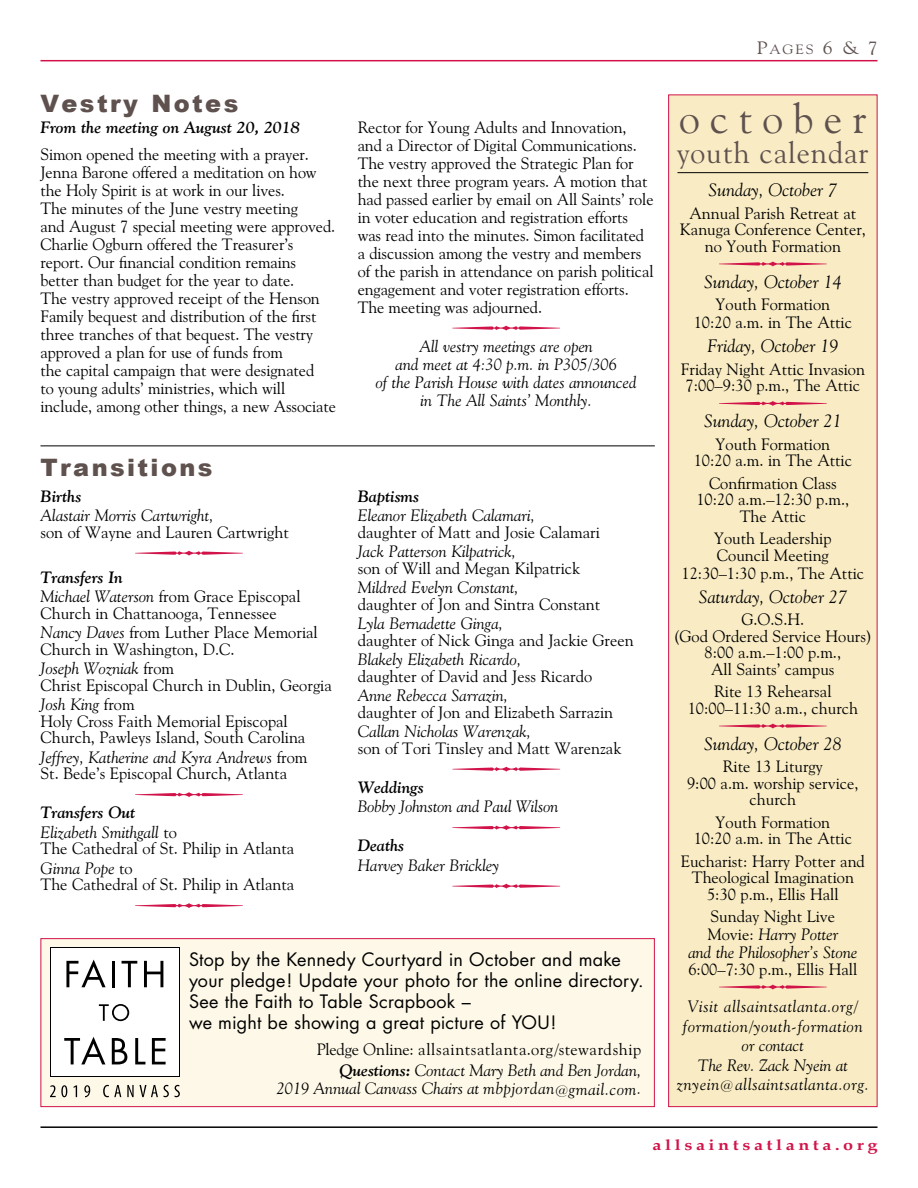
<style>
.page{position:relative;width:918px;height:1188px;background:#fff}
.page>*{position:absolute;margin:0;border:0;box-sizing:border-box;transform-origin:0 0}
.t1{font:42px "Goudy Old Style BT";letter-spacing:.24em;color:#5e514e}
.t2{font:30px "Goudy Old Style BT";letter-spacing:.03em;color:#5e514e}
.t3{font:900 24px "Arial";letter-spacing:.1em;color:#5e514e}
.t4{font:18px/21px "Futura";letter-spacing:.015em;color:#000}
.t5{font:italic 18px "Goudy Old Style BT";color:#000}
.t6{font:18px "Goudy Old Style BT";color:#5e514e;scale:1.1 1}
.t7{font:16.5px/18px "Goudy Old Style BT";color:#000}
.t8{font:italic 16.5px/18px "Goudy Old Style BT";color:#000;text-align:center}
.t9{font:italic 16.5px/19.5px "Goudy Old Style BT";letter-spacing:.04em;color:#000;text-align:center}
.t10{font:16.5px/21px "Goudy Old Style BT";letter-spacing:.025em;color:#000;text-align:right}
.t11{font:italic 700 16.5px "Goudy Old Style BT";color:#000}
.t12{font:700 15px "Palatino";letter-spacing:.2em;color:#d11349;scale:1.2 1}
.s1{font-style:italic}
.s2{font-weight:700;font-style:italic}
.s3{font-size:13.5px}
.s4{font-style:normal}
</style>
<div class="page">
<hr style="left:40px;top:1126px;width:838px;height:2px;background:#000">
<hr style="left:40px;top:60px;width:838px;height:1px;background:#d11349">
<div style="left:668px;top:94px;width:210px;height:1013px;background:#f9ecc4;border:1px solid #d11349"></div>
<hr style="left:677px;top:172px;width:191px;height:1px;background:#000">
<hr style="left:40px;top:446px;width:615px;height:1px;background:#000">
<div style="left:40px;top:938px;width:615px;height:169px;background:#fdf8e7;border:1px solid #d11349"></div>
<div style="left:50px;top:947px;width:130px;height:130px;background:#fff"></div>
<svg style="left:66px;top:960px;width:40px;height:27px"></svg>
<hr style="left:112px;top:961px;width:3px;height:26px;background:#000">
<svg style="left:122px;top:961px;width:15px;height:26px"></svg>
<svg style="left:144px;top:961px;width:19px;height:26px"></svg>
<svg style="left:64px;top:1037px;width:41px;height:27px"></svg>
<svg style="left:135px;top:1038px;width:10px;height:26px"></svg>
<svg style="left:152px;top:1038px;width:14px;height:26px"></svg>
<svg style="left:112px;top:1038px;width:15px;height:26px"></svg>
<svg style="left:99px;top:1004px;width:30px;height:17px"></svg>
<svg style="left:50px;top:1085px;width:17px;height:12px"></svg>
<svg style="left:73px;top:1085px;width:4px;height:12px"></svg>
<svg style="left:84px;top:1085px;width:6px;height:12px"></svg>
<svg style="left:103px;top:1085px;width:18px;height:12px"></svg>
<svg style="left:127px;top:1085px;width:53px;height:12px"></svg>
<h3 class="t3" style="left:40px;top:86px;width:199px">Vestry Notes</h3>
<p class="t11" style="left:40px;top:117px;width:261px">From the meeting on August 20, 2018</p>
<p class="t7" style="left:40px;top:145px;width:297px">Simon opened the meeting with a prayer.<br>Jenna Barone offered a meditation on how the Holy Spirit is at work in our lives.<br>The minutes of the June vestry meeting<br>and August 7 special meeting were approved.<br>Charlie Ogburn offered the Treasurer’s report. Our financial condition remains better than budget for the year to date.<br>The vestry approved receipt of the Henson Family bequest and distribution of the first three tranches of that bequest. The vestry approved a plan for use of funds from<br>the capital campaign that were designated<br>to young adults’ ministries, which will include, among other things, a new Associate</p>
<h3 class="t3" style="left:41px;top:450px;width:173px">Transitions</h3>
<p class="t11" style="left:41px;top:486px;width:42px">Births</p>
<p class="t8" style="left:41px;top:506px;width:175px">Alastair Morris Cartwright,</p>
<p class="t7" style="left:41px;top:523px;width:250px">son of Wayne and Lauren Cartwright</p>
<p class="t11" style="left:41px;top:567px;width:84px">Transfers In</p>
<p class="t8" style="left:41px;top:587px;width:115px">Michael Waterson</p>
<p class="t7" style="left:41px;top:588px;width:262px;line-height:16.5px;text-indent:92px"><sup>▲</sup>from Grace Episcopal<br>Church in Chattanooga, Tennessee</p>
<p class="t7" style="left:41px;top:624px;width:279px;line-height:16.5px"><span class="s1">Nancy Daves</span> from Luther Place Memorial<br>Church in Washington, D.C.</p>
<p class="t7" style="left:41px;top:660px;width:293px;line-height:16.5px"><span class="s1">Joseph Wozniak</span> from<br>Christ Episcopal Church in Dublin, Georgia</p>
<p class="t7" style="left:41px;top:696px;width:266px;line-height:16.5px"><span class="s1">Josh King</span> from<br>Holy Cross Faith Memorial Episcopal<br>Church, Pawleys Island, South Carolina</p>
<p class="t7" style="left:41px;top:749px;width:269px;line-height:16.5px"><span class="s1">Jeffrey, Katherine and Kyra Andrews</span> from<br>St. Bede’s Episcopal Church, Atlanta</p>
<p class="t11" style="left:41px;top:803px;width:96px">Transfers Out</p>
<p class="t8" style="left:41px;top:823px;width:120px">Elizabeth Smithgall</p>
<p class="t7" style="left:41px;top:824px;width:255px;line-height:16.5px;text-indent:92px"><sup>▲</sup>t o<br>The Cathedral of St. Philip in Atlanta</p>
<p class="t7" style="left:41px;top:860px;width:255px;line-height:16.5px"><span class="s1">Ginna Pope</span> to<br>The Cathedral of St. Philip in Atlanta</p>
<p class="t7" style="left:358px;top:118px;width:297px">Rector for Young Adults and Innovation, and a Director of Digital Communications.<br>The vestry approved the Strategic Plan for the next three program years. A motion that had passed earlier by email on All Saints’ role in voter education and registration efforts was read into the minutes. Simon facilitated a discussion among the vestry and members of the parish in attendance on parish political engagement and voter registration efforts.<br>The meeting was adjourned.</p>
<p class="t8" style="left:419px;top:337px;width:175px">All vestry meetings are open</p>
<p class="t8" style="left:421px;top:391px;width:173px">in The All Saints’ Monthly.</p>
<p class="t8" style="left:396px;top:355px;width:223px">and meet at 4:30 p.m. in P305/306</p>
<p class="t8" style="left:376px;top:373px;width:262px">of the Parish House with dates announced</p>
<p class="t11" style="left:358px;top:486px;width:63px">Baptisms</p>
<p class="t8" style="left:358px;top:506px;width:179px">Eleanor Elizabeth Calamari,</p>
<p class="t7" style="left:358px;top:523px;width:244px">daughter of Matt and Josie Calamari</p>
<p class="t8" style="left:358px;top:542px;width:160px">Jack Patterson Kilpatrick,</p>
<p class="t7" style="left:358px;top:559px;width:224px">son of Will and Megan Kilpatrick</p>
<p class="t8" style="left:358px;top:578px;width:162px">Mildred Evelyn Constant,</p>
<p class="t7" style="left:358px;top:595px;width:244px">daughter of Jon and Sintra Constant</p>
<p class="t8" style="left:358px;top:614px;width:147px">Lyla Bernadette Ginga,</p>
<p class="t7" style="left:358px;top:631px;width:277px">daughter of Nick Ginga and Jackie Green</p>
<p class="t8" style="left:358px;top:650px;width:165px">Blakely Elizabeth Ricardo,</p>
<p class="t7" style="left:358px;top:667px;width:236px">daughter of David and Jess Ricardo</p>
<p class="t8" style="left:358px;top:686px;width:152px">Anne Rebecca Sarrazin,</p>
<p class="t7" style="left:358px;top:703px;width:257px">daughter of Jon and Elizabeth Sarrazin</p>
<p class="t8" style="left:358px;top:722px;width:175px">Callan Nicholas Warenzak,</p>
<p class="t7" style="left:358px;top:739px;width:265px">son of Tori Tinsley and Matt Warenzak</p>
<p class="t11" style="left:358px;top:777px;width:67px">Weddings</p>
<p class="t8" style="left:358px;top:797px;width:202px">Bobby Johnston and Paul Wilson</p>
<p class="t11" style="left:358px;top:836px;width:48px">Deaths</p>
<p class="t8" style="left:358px;top:856px;width:143px">Harvey Baker Brickley</p>
<p class="t4" style="left:189px;top:949px;width:433px">Stop by the Kennedy Courtyard in October and make</p>
<p class="t4" style="left:189px;top:970px;width:456px">your pledge! Update your photo for the online directory.<br>See the Faith to Table Scrapbook –<br>we might be showing a great picture of YOU!</p>
<p class="t10" style="left:317px;top:1038px;width:326px">Pledge Online: allsaintsatlanta.org/stewardship<br><span class="s2">Questions:</span> <span class="s1">Contact Mary Beth and Ben Jordan,</span></p>
<p class="t8" style="left:277px;top:1079px;width:366px">2019 Annual Canvass Chairs at mbpjordan<span class="s3">@</span>gmail.com.</p>
<p class="t6" style="left:757px;top:37px;width:111px">P<span class="s3">AGES</span> 6 &amp; 7</p>
<h1 class="t1" style="left:679px;top:93px;width:189px">october</h1>
<h2 class="t2" style="left:677px;top:134px;width:193px">youth calendar</h2>
<p class="t5" style="left:709px;top:179px;width:130px">Sunday, October 7</p>
<p class="t7" style="left:680px;top:205px;width:188px;line-height:16.5px;text-align:center">Annual Parish Retreat at<br>Kanuga Conference Center,</p>
<p class="t7" style="left:705px;top:237px;width:138px">no Youth Formation</p>
<p class="t5" style="left:704px;top:270px;width:139px">Sunday, October 14</p>
<p class="t7" style="left:716px;top:295px;width:116px">Youth Formation</p>
<p class="t7" style="left:694px;top:313px;width:160px">10:20 a.m. in The Attic</p>
<p class="t5" style="left:707px;top:335px;width:133px">Friday, October 19</p>
<p class="t7" style="left:681px;top:361px;width:186px;line-height:16.5px">Friday Night Attic Invasion<br>7:00–9:30 p.m., The Attic</p>
<p class="t5" style="left:704px;top:410px;width:139px">Sunday, October 21</p>
<p class="t7" style="left:716px;top:435px;width:116px">Youth Formation</p>
<p class="t7" style="left:694px;top:451px;width:160px">10:20 a.m. in The Attic</p>
<p class="t7" style="left:709px;top:474px;width:129px">Confirmation Class</p>
<p class="t7" style="left:696px;top:491px;width:154px;line-height:16.5px;text-align:center">10:20 a.m.–12:30 p.m.,<br>The Attic</p>
<p class="t7" style="left:714px;top:530px;width:119px;line-height:16.5px">Youth Leadership<br>Council Meeting</p>
<p class="t7" style="left:682px;top:564px;width:184px">12:30–1:30 p.m., The Attic</p>
<p class="t5" style="left:699px;top:586px;width:150px">Saturday, October 27</p>
<p class="t7" style="left:674px;top:611px;width:200px;line-height:16.5px;text-align:center">G.O.S.H.<br>(God Ordered Service Hours)<br>8:00 a.m.–1:00 p.m.,<br>All Saints’ campus</p>
<p class="t7" style="left:688px;top:683px;width:172px;line-height:16.5px;text-align:center">Rite 13 Rehearsal<br>10:00–11:30 a.m., church</p>
<p class="t5" style="left:704px;top:733px;width:139px">Sunday, October 28</p>
<p class="t7" style="left:687px;top:758px;width:173px;line-height:16.5px;text-align:center"><sup>▲</sup>Rite 13 Liturgy<br>9:00 a.m. worship service, church</p>
<p class="t7" style="left:694px;top:814px;width:160px;line-height:16.5px;text-align:center">Youth Formation<br>10:20 a.m. in The Attic</p>
<p class="t7" style="left:681px;top:853px;width:186px;line-height:16.5px;text-align:center">Eucharist: Harry Potter and<br>Theological Imagination<br>5:30 p.m., Ellis Hall</p>
<p class="t8" style="left:688px;top:907px;width:170px"><span class="s4">Sunday Night Live<br>Movie:</span> Harry Potter<br>and the Philosopher’s Stone</p>
<p class="t7" style="left:688px;top:960px;width:170px">6:00–7:30 p.m., Ellis Hall</p>
<p class="t9" style="left:677px;top:1036px;width:193px"><sup>▲</sup>or contact<br>The Rev. Zack Nyein at znyein<span class="s3">@</span>allsaintsatlanta.org.</p>
<p class="t9" style="left:688px;top:997px;width:172px">Visit allsaintsatlanta.org/</p>
<p class="t9" style="left:683px;top:1016px;width:181px">formation/youth-formation</p>
<p class="t12" style="left:653px;top:1132px;width:189px">allsaintsatlanta.org</p>
</div>
